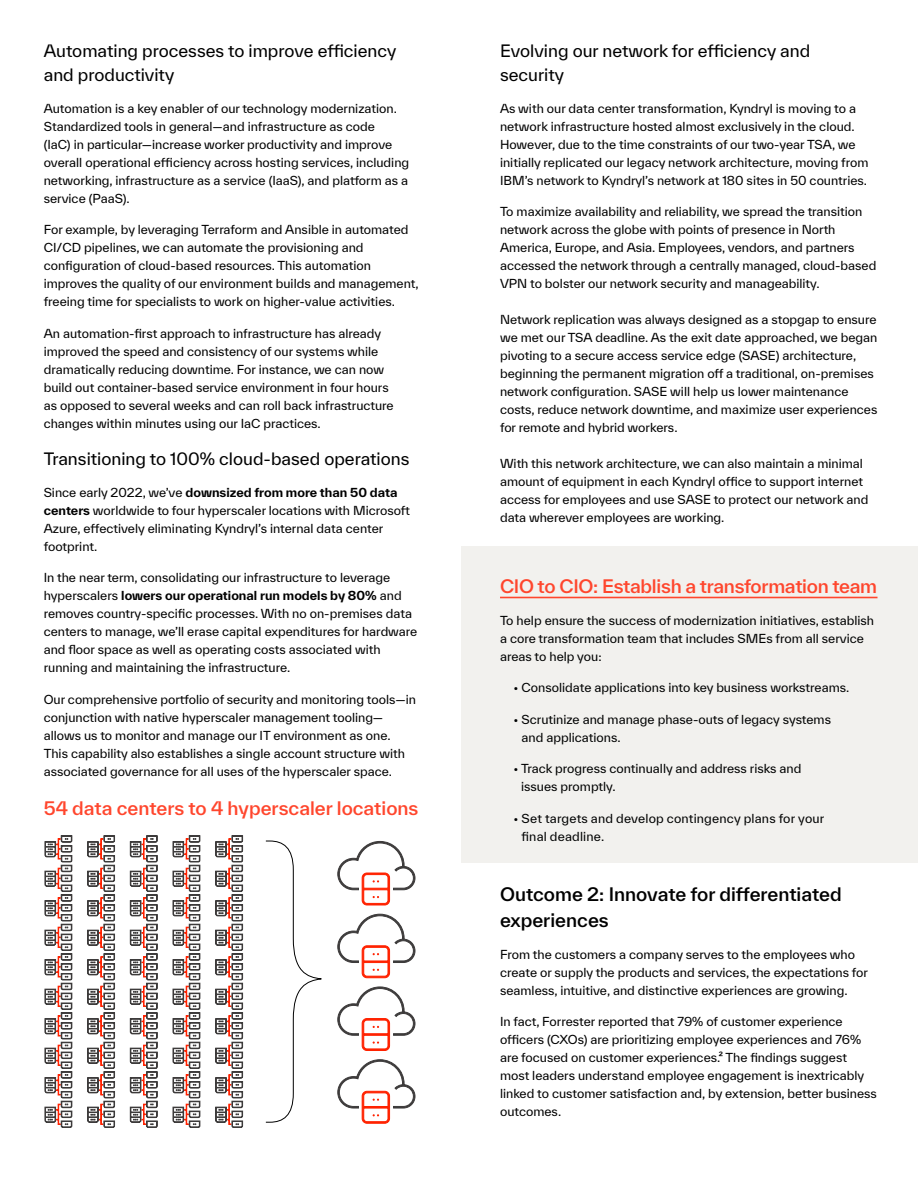
<style>
.page{position:relative;width:918px;height:1188px;background:#fff}
.page>*{position:absolute;margin:0;border:0;box-sizing:border-box;transform-origin:0 0}
.t1{font:500 18px "TWK Everett";letter-spacing:-.01em;color:#ff462d}
.t2{font:500 18px/26.2px "TWK Everett";color:#000}
.t3{font:16.5px/24px "TWK Everett";color:#000}
.t4{font:12px/18px "TWK Everett";color:#000101}
.t5{font:12px/18px "TWK Everett";color:#000}
.s1{font-weight:700}
</style>
<div class="page">
<div style="left:461px;top:546px;width:457px;height:316px;background:#f2f1ee"></div>
<hr style="left:500px;top:597px;width:377px;height:1px;background:#ff462d">
<svg style="left:338px;top:841px;width:77px;height:64px"></svg>
<svg style="left:338px;top:914px;width:77px;height:64px"></svg>
<svg style="left:338px;top:987px;width:77px;height:64px"></svg>
<svg style="left:338px;top:1060px;width:77px;height:63px"></svg>
<svg style="left:45px;top:836px;width:27px;height:292px"></svg>
<svg style="left:88px;top:836px;width:27px;height:292px"></svg>
<svg style="left:130px;top:836px;width:27px;height:292px"></svg>
<svg style="left:173px;top:836px;width:27px;height:292px"></svg>
<svg style="left:216px;top:836px;width:27px;height:292px"></svg>
<svg style="left:265px;top:840px;width:57px;height:283px"></svg>
<h2 class="t3" style="left:44px;top:39px;width:354px">Automating processes to improve efficiency and productivity</h2>
<p class="t4" style="left:44px;top:99px;width:367px">Automation is a key enabler of our technology modernization.<br>Standardized tools in general—and infrastructure as code<br>(IaC) in particular—increase worker productivity and improve overall operational efficiency across hosting services, including networking, infrastructure as a service (IaaS), and platform as a service (PaaS).</p>
<p class="t4" style="left:44px;top:220px;width:377px">For example, by leveraging Terraform and Ansible in automated CI/CD pipelines, we can automate the provisioning and configuration of cloud-based resources. This automation improves the quality of our environment builds and management, freeing time for specialists to work on higher-value activities.</p>
<p class="t4" style="left:44px;top:324px;width:352px">An automation-first approach to infrastructure has already improved the speed and consistency of our systems while dramatically reducing downtime. For instance, we can now build out container-based service environment in four hours as opposed to several weeks and can roll back infrastructure changes within minutes using our IaC practices.</p>
<h2 class="t3" style="left:44px;top:447px;width:367px">Transitioning to 100% cloud-based operations</h2>
<p class="t4" style="left:44px;top:483px;width:368px">Since early 2022, we’ve <span class="s1">downsized from more than 50 data centers</span> worldwide to four hyperscaler locations with Microsoft Azure, effectively eliminating Kyndryl’s internal data center footprint.</p>
<p class="t4" style="left:44px;top:568px;width:375px">In the near term, consolidating our infrastructure to leverage hyperscalers <span class="s1">lowers our operational run models by 80%</span> and removes country-specific processes. With no on-premises data centers to manage, we’ll erase capital expenditures for hardware and floor space as well as operating costs associated with running and maintaining the infrastructure.</p>
<p class="t4" style="left:44px;top:690px;width:374px">Our comprehensive portfolio of security and monitoring tools—in conjunction with native hyperscaler management tooling— allows us to monitor and manage our IT environment as one.<br>This capability also establishes a single account structure with associated governance for all uses of the hyperscaler space.</p>
<h1 class="t1" style="left:44px;top:796px;width:376px">54 data centers to 4 hyperscaler locations</h1>
<h2 class="t3" style="left:500px;top:39px;width:312px">Evolving our network for efficiency and security</h2>
<p class="t5" style="left:500px;top:99px;width:370px">As with our data center transformation, Kyndryl is moving to a network infrastructure hosted almost exclusively in the cloud.<br>However, due to the time constraints of our two-year TSA, we initially replicated our legacy network architecture, moving from IBM’s network to Kyndryl’s network at 180 sites in 50 countries.</p>
<p class="t5" style="left:500px;top:202px;width:378px">To maximize availability and reliability, we spread the transition network across the globe with points of presence in North America, Europe, and Asia. Employees, vendors, and partners accessed the network through a centrally managed, cloud-based VPN to bolster our network security and manageability.</p>
<p class="t4" style="left:500px;top:310px;width:379px">Network replication was always designed as a stopgap to ensure we met our TSA deadline. As the exit date approached, we began pivoting to a secure access service edge (SASE) architecture, beginning the permanent migration off a traditional, on-premises network configuration. SASE will help us lower maintenance costs, reduce network downtime, and maximize user experiences for remote and hybrid workers.</p>
<p class="t4" style="left:500px;top:454px;width:370px">With this network architecture, we can also maintain a minimal amount of equipment in each Kyndryl office to support internet access for employees and use SASE to protect our network and data wherever employees are working.</p>
<h1 class="t1" style="left:500px;top:574px;width:379px">CIO to CIO: Establish a transformation team</h1>
<p class="t4" style="left:500px;top:611px;width:375px">To help ensure the success of modernization initiatives, establish a core transformation team that includes SMEs from all service areas to help you:</p>
<p class="t4" style="left:514px;top:679px;width:337px">• Consolidate applications into key business workstreams.</p>
<p class="t4" style="left:522px;top:710px;width:311px;text-indent:-8px">• Scrutinize and manage phase-outs of legacy systems and applications.</p>
<p class="t4" style="left:521px;top:760px;width:282px;text-indent:-8px">• Track progress continually and address risks and issues promptly.</p>
<p class="t4" style="left:522px;top:809px;width:304px;text-indent:-8px">• Set targets and develop contingency plans for your final deadline.</p>
<h1 class="t2" style="left:500px;top:881px;width:343px">Outcome 2: Innovate for differentiated experiences</h1>
<p class="t4" style="left:500px;top:945px;width:369px">From the customers a company serves to the employees who create or supply the products and services, the expectations for seamless, intuitive, and distinctive experiences are growing.</p>
<p class="t4" style="left:500px;top:1012px;width:378px">In fact, Forrester reported that 79% of customer experience officers (CXOs) are prioritizing employee experiences and 76% are focused on customer experiences.² The findings suggest most leaders understand employee engagement is inextricably linked to customer satisfaction and, by extension, better business outcomes.</p>
</div>
